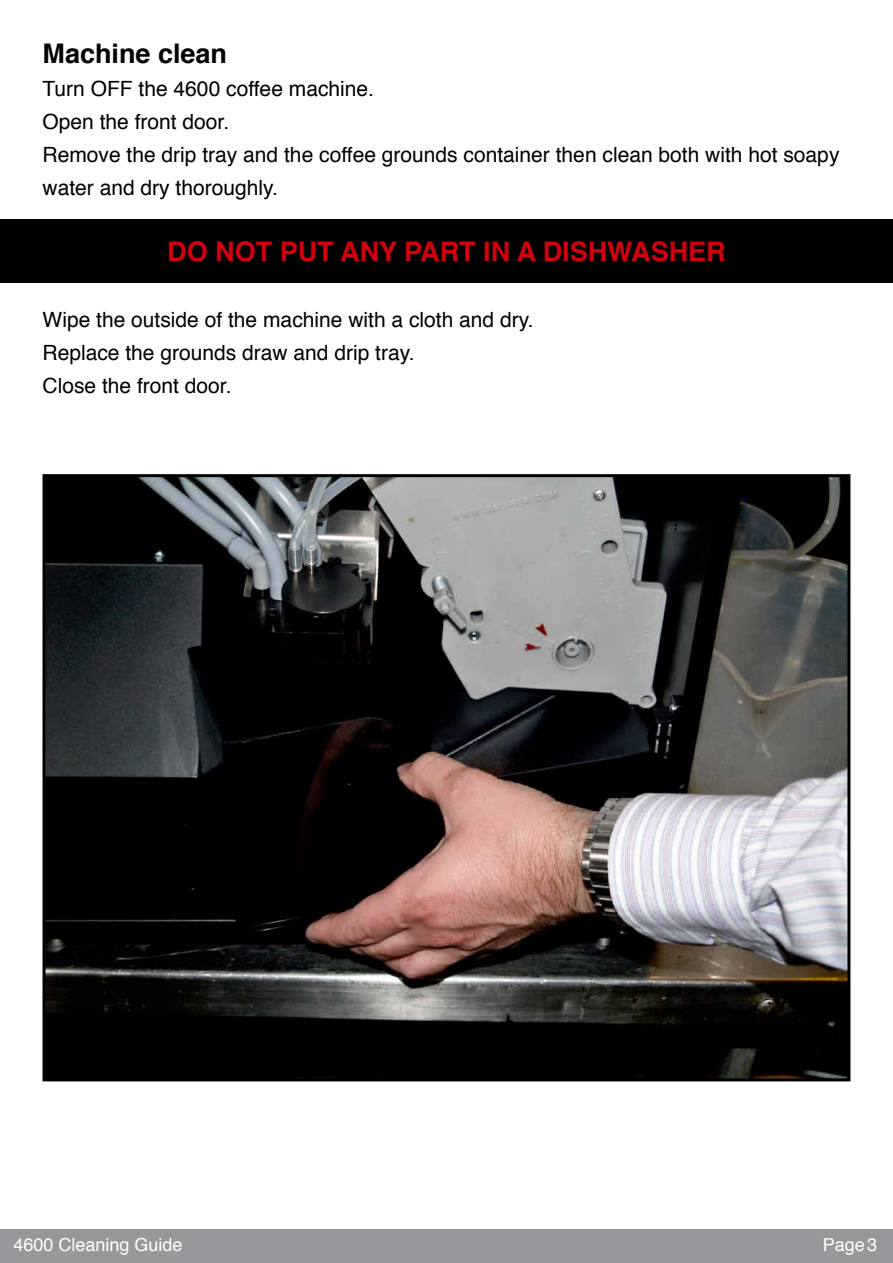
<style>
.page{position:relative;width:893px;height:1263px;background:#fff}
.page>*{position:absolute;margin:0;border:0;box-sizing:border-box;transform-origin:0 0}
.t1{font:700 27px "Helvetica";color:#d1010e}
.t2{font:700 27px "Helvetica";color:#000}
.t3{font:21px/33px "Helvetica";color:#000}
.t4{font:18px "Helvetica";color:#fff}
</style>
<div class="page">
<div style="left:0;top:1229px;width:893px;height:34px;background:#98989c"></div>
<div style="left:0;top:219px;width:893px;height:63px;background:#000"></div>
<img style="left:47px;top:478px;width:799px;height:599px">
<div style="left:43px;top:474px;width:807px;height:607px;border:3px solid #000"></div>
<p class="t2" style="left:43px;top:35px;width:186px">Machine clean</p>
<p class="t3" style="left:43px;top:74px;width:798px">Turn OFF the 4600 coffee machine.<br>Open the front door.<br>Remove the drip tray and the coffee grounds container then clean both with hot soapy water and dry thoroughly.</p>
<p class="t1" style="left:167px;top:233px;width:560px">DO NOT PUT ANY PART IN A DISHWASHER</p>
<p class="t3" style="left:43px;top:305px;width:493px">Wipe the outside of the machine with a cloth and dry.<br>Replace the grounds draw and drip tray.<br>Close the front door.</p>
<p class="t4" style="left:14px;top:1232px;width:171px">4600 Cleaning Guide</p>
<p class="t4" style="left:823px;top:1232px;width:56px">Page3</p>
</div>
